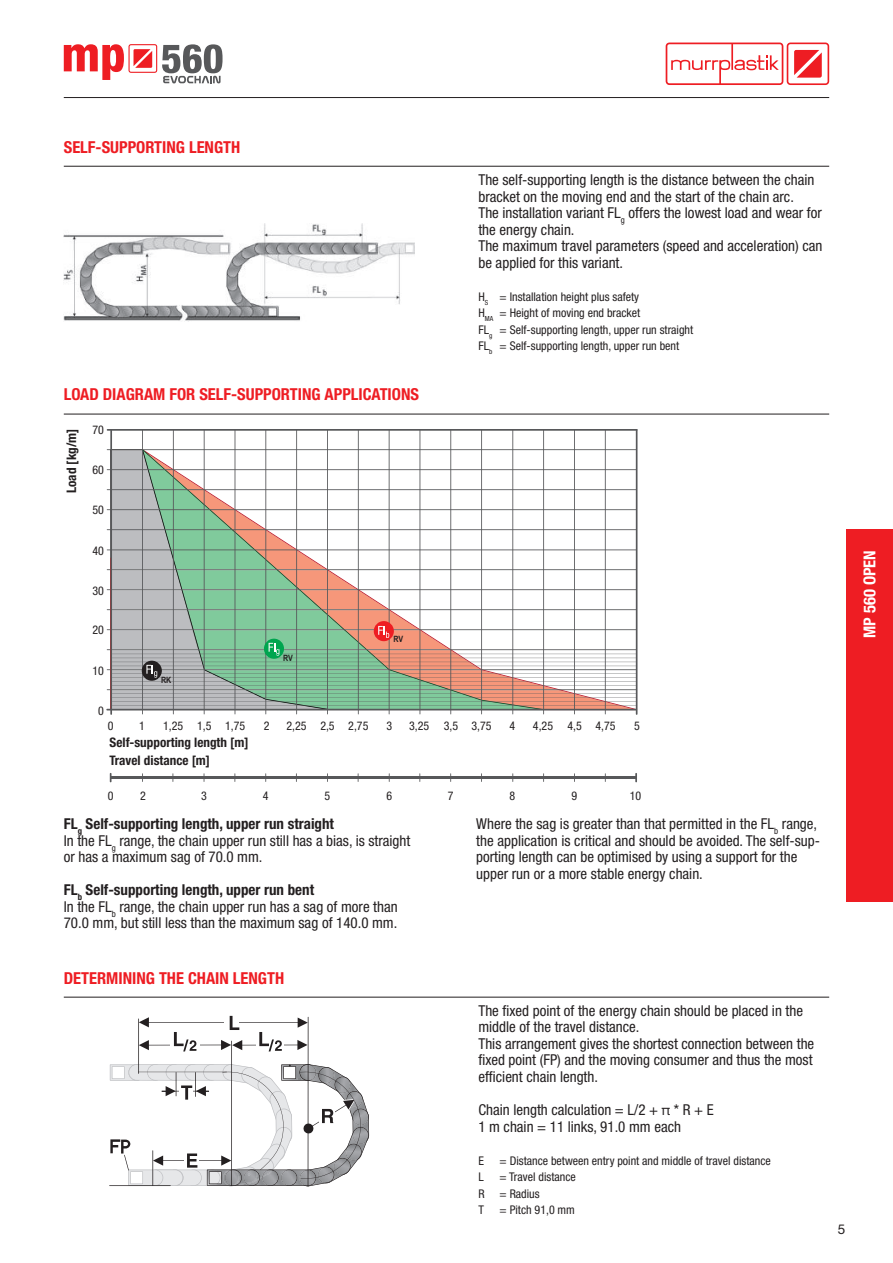
<style>
.page{position:relative;width:893px;height:1263px;background:#fff}
.page>*{position:absolute;margin:0;border:0;box-sizing:border-box;transform-origin:0 0}
.t1{font:700 condensed 16.5px "Helvetica Neue LT Pro";color:#ee1d23}
.t2{font:700 condensed 16.5px "Helvetica Neue LT Pro";color:#fff}
.t3{font:condensed 15px/16.5px "Helvetica Neue LT Pro";color:#231f20}
.t4{font:13.5px "Helvetica Neue LTW1 G";color:#231f20}
.t5{font:700 condensed 13.2px/18px "Helvetica Neue LT Pro";color:#231f20}
.t6{font:condensed 12px/16.5px "Helvetica Neue LT Pro";color:#231f20}
.t7{font:700 8.7px "Arial Narrow";color:#231f20}
.s1{font-weight:700}
</style>
<div class="page">
<svg style="left:666px;top:43px;width:163px;height:42px"></svg>
<hr style="left:64px;top:97px;width:765px;height:1px;background:#231f20">
<hr style="left:64px;top:166px;width:765px;height:1px;background:#231f20">
<img style="left:64px;top:223px;width:351px;height:98px">
<hr style="left:64px;top:414px;width:765px;height:1px;background:#231f20">
<hr style="left:142px;top:429px;width:1px;height:285px;background:#57585a">
<hr style="left:173px;top:429px;width:1px;height:285px;background:#57585a">
<hr style="left:204px;top:429px;width:1px;height:285px;background:#57585a">
<hr style="left:235px;top:429px;width:1px;height:285px;background:#57585a">
<hr style="left:265px;top:429px;width:1px;height:285px;background:#57585a">
<hr style="left:296px;top:429px;width:1px;height:285px;background:#57585a">
<hr style="left:327px;top:429px;width:1px;height:285px;background:#57585a">
<hr style="left:358px;top:429px;width:1px;height:285px;background:#57585a">
<hr style="left:389px;top:429px;width:1px;height:285px;background:#57585a">
<hr style="left:419px;top:429px;width:1px;height:285px;background:#57585a">
<hr style="left:450px;top:429px;width:1px;height:285px;background:#57585a">
<hr style="left:481px;top:429px;width:1px;height:285px;background:#57585a">
<hr style="left:512px;top:429px;width:1px;height:285px;background:#57585a">
<hr style="left:543px;top:429px;width:1px;height:285px;background:#57585a">
<hr style="left:574px;top:429px;width:1px;height:285px;background:#57585a">
<hr style="left:605px;top:429px;width:1px;height:285px;background:#57585a">
<hr style="left:636px;top:429px;width:1px;height:286px;background:#57585a">
<hr style="left:107px;top:689px;width:530px;height:1px;background:#57585a">
<hr style="left:107px;top:669px;width:530px;height:1px;background:#57585a">
<hr style="left:107px;top:649px;width:530px;height:1px;background:#57585a">
<hr style="left:107px;top:629px;width:530px;height:1px;background:#57585a">
<hr style="left:107px;top:609px;width:530px;height:1px;background:#57585a">
<hr style="left:107px;top:589px;width:530px;height:1px;background:#57585a">
<hr style="left:107px;top:569px;width:530px;height:1px;background:#57585a">
<hr style="left:107px;top:429px;width:530px;height:2px;background:#57585a">
<hr style="left:107px;top:529px;width:530px;height:1px;background:#57585a">
<hr style="left:107px;top:549px;width:530px;height:1px;background:#57585a">
<hr style="left:107px;top:509px;width:530px;height:1px;background:#57585a">
<hr style="left:107px;top:489px;width:530px;height:1px;background:#57585a">
<hr style="left:107px;top:469px;width:530px;height:1px;background:#57585a">
<hr style="left:107px;top:449px;width:530px;height:1px;background:#57585a">
<svg style="left:110px;top:773px;width:2px;height:9px"></svg>
<svg style="left:635px;top:773px;width:2px;height:9px"></svg>
<hr style="left:111px;top:776px;width:525px;height:2px;background:#57585a">
<hr style="left:110px;top:429px;width:2px;height:286px;background:#57585a">
<hr style="left:106px;top:709px;width:531px;height:1px;background:#57585a">
<svg style="left:110px;top:450px;width:526px;height:259px"></svg>
<div style="left:846px;top:529px;width:47px;height:372px;background:#ee1d23"></div>
<hr style="left:64px;top:997px;width:765px;height:1px;background:#231f20">
<svg style="left:109px;top:1016px;width:260px;height:171px"></svg>
<svg style="left:124px;top:1155px;width:5px;height:15px"></svg>
<svg style="left:64px;top:44px;width:159px;height:39px"></svg>
<p class="t1" style="left:64px;top:137px;width:178px">SELF-SUPPORTING LENGTH</p>
<p class="t1" style="left:64px;top:385px;width:357px">LOAD DIAGRAM FOR SELF-SUPPORTING APPLICATIONS</p>
<p class="t5" style="left:62px;top:493px;width:66px;rotate:-90deg">Load [kg/m]</p>
<p class="t6" style="left:92px;top:422px;width:13px">70</p>
<p class="t6" style="left:92px;top:462px;width:13px">60</p>
<p class="t6" style="left:92px;top:501px;width:13px">50</p>
<p class="t6" style="left:92px;top:542px;width:13px">40</p>
<p class="t6" style="left:92px;top:582px;width:13px">30</p>
<p class="t6" style="left:92px;top:622px;width:13px">20</p>
<p class="t6" style="left:92px;top:662px;width:13px">10</p>
<p class="t6" style="left:98px;top:702px;width:7px">0</p>
<p class="t7" style="left:161px;top:673px;width:12px">RK</p>
<p class="t7" style="left:283px;top:652px;width:11px">RV</p>
<p class="t7" style="left:394px;top:633px;width:11px">RV</p>
<p class="t3" style="left:478px;top:171px;width:345px">The self-supporting length is the distance between the chain bracket on the moving end and the start of the chain arc.<br>The installation variant FL<sub>g</sub> offers the lowest load and wear for the energy chain.<br>The maximum travel parameters (speed and acceleration) can be applied for this variant.</p>
<p class="t6" style="left:478px;top:288px;width:216px">H<sub>S</sub> = Installation height plus safety<br>H<sub>MA</sub> = Height of moving end bracket<br>FL<sub>g</sub> = Self-supporting length, upper run straight FL<sub>b</sub> = Self-supporting length, upper run bent</p>
<p class="t6" style="left:108px;top:717px;width:7px">0</p>
<p class="t6" style="left:139px;top:717px;width:7px">1</p>
<p class="t6" style="left:163px;top:717px;width:83px">1,25 1,5 1,75</p>
<p class="t6" style="left:264px;top:717px;width:7px">2</p>
<p class="t6" style="left:386px;top:717px;width:7px">3</p>
<p class="t6" style="left:286px;top:717px;width:83px">2,25 2,5 2,75</p>
<p class="t6" style="left:409px;top:717px;width:84px">3,25 3,5 3,75</p>
<p class="t6" style="left:509px;top:717px;width:7px">4</p>
<p class="t6" style="left:533px;top:717px;width:84px">4,25 4,5 4,75</p>
<p class="t6" style="left:634px;top:717px;width:7px">5</p>
<p class="t5" style="left:110px;top:733px;width:140px">Self-supporting length [m]<br>Travel distance [m]</p>
<p class="t6" style="left:263px;top:787px;width:7px">4</p>
<p class="t6" style="left:386px;top:787px;width:7px">6</p>
<p class="t6" style="left:448px;top:787px;width:7px">7</p>
<p class="t6" style="left:509px;top:787px;width:7px">8</p>
<p class="t6" style="left:571px;top:787px;width:7px">9</p>
<p class="t6" style="left:630px;top:787px;width:13px">10</p>
<p class="t3" style="left:64px;top:815px;width:348px"><span class="s1">FL</span><sub>g</sub> <span class="s1">Self-supporting length, upper run straight<br></span>In the FL<sub>g</sub> range, the chain upper run still has a bias, is straight or has a maximum sag of 70.0 mm.</p>
<p class="t3" style="left:64px;top:881px;width:335px"><span class="s1">FL</span><sub>b</sub> <span class="s1">Self-supporting length, upper run bent<br></span>In the FL<sub>b</sub> range, the chain upper run has a sag of more than<br>70.0 mm, but still less than the maximum sag of 140.0 mm.</p>
<p class="t6" style="left:108px;top:787px;width:7px">0</p>
<p class="t6" style="left:140px;top:787px;width:7px">2</p>
<p class="t6" style="left:201px;top:787px;width:7px">3</p>
<p class="t6" style="left:324px;top:787px;width:7px">5</p>
<p class="t3" style="left:476px;top:815px;width:345px">Where the sag is greater than that permitted in the FL<sub>b</sub> range, the application is critical and should be avoided. The self-sup&shy;porting length can be optimised by using a support for the upper run or a more stable energy chain.</p>
<p class="t1" style="left:64px;top:968px;width:222px">DETERMINING THE CHAIN LENGTH</p>
<p class="t3" style="left:478px;top:1002px;width:337px">The fixed point of the energy chain should be placed in the middle of the travel distance.<br>This arrangement gives the shortest connection between the fixed point (FP) and the moving consumer and thus the most efficient chain length.</p>
<p class="t3" style="left:478px;top:1101px;width:237px">Chain length calculation = L/2 + π * R + E<br>1 m chain = 11 links, 91.0 mm each</p>
<p class="t6" style="left:478px;top:1152px;width:7px">E</p>
<p class="t6" style="left:500px;top:1152px;width:273px">= Distance between entry point and middle of travel distance</p>
<p class="t6" style="left:478px;top:1168px;width:7px">L</p>
<p class="t6" style="left:500px;top:1168px;width:78px">= Travel distance</p>
<p class="t6" style="left:478px;top:1185px;width:8px">R</p>
<p class="t6" style="left:500px;top:1185px;width:42px">= Radius</p>
<p class="t6" style="left:478px;top:1201px;width:7px">T</p>
<p class="t6" style="left:500px;top:1201px;width:77px">= Pitch 91,0 mm</p>
<p class="t4" style="left:838px;top:1221px;width:9px">5</p>
<p class="t2" style="left:860px;top:638px;width:89px;rotate:-90deg">MP 560 OPEN</p>
</div>
